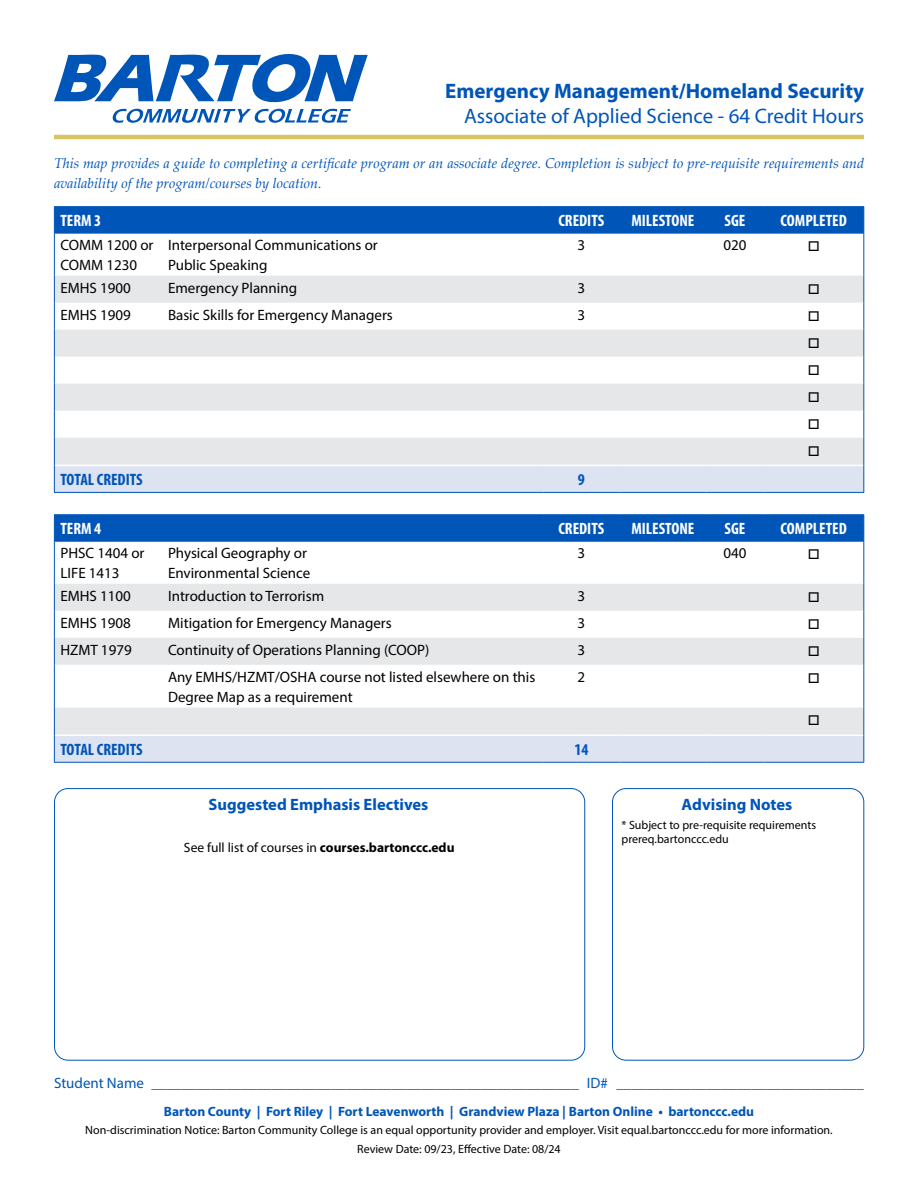
<style>
.page{position:relative;width:918px;height:1188px;background:#fff}
.page>*{position:absolute;margin:0;border:0;box-sizing:border-box;transform-origin:0 0}
.t1{font:21px "Myriad Pro";color:#0055b8}
.t2{font:700 21px "Myriad Pro";color:#0055b8}
.Table-header_row{font:700 condensed 16.5px "Myriad Pro";color:#fff}
.t3{font:700 16.5px "Myriad Pro";color:#0055b8}
.Table-footer{font:700 condensed 16.5px "Myriad Pro";color:#0055b8}
.Table-body{font:15px/19.5px "Myriad Pro";color:#000}
.t4{font:15px "Myriad Pro";color:#0055b8}
.Table-Course_code{font:15px "Myriad Pro";color:#000}
.t5{font:italic 14.25px/19.5px "Palatino Linotype";color:#0055b8}
.t6{font:700 13.5px "Myriad Pro";color:#0055b8}
.t7{font:13.5px "Myriad Pro";color:#000}
.t8{font:12px/14.4px "Myriad Pro";color:#000}
.s1{font-weight:700}
</style>
<div class="page">
<svg style="left:54px;top:54px;width:314px;height:69px"></svg>
<hr style="left:54px;top:135px;width:810px;height:4px;background:#d9c563">
<div style="left:54px;top:788px;width:531px;height:273px;border:1px solid #0055b8;border-radius:14px"></div>
<div style="left:612px;top:788px;width:252px;height:273px;border:1px solid #0055b8;border-radius:14px"></div>
<hr style="left:54px;top:206px;width:108px;height:1px;background:#0055b8">
<hr style="left:162px;top:206px;width:381px;height:1px;background:#0055b8">
<hr style="left:543px;top:206px;width:77px;height:1px;background:#0055b8">
<hr style="left:620px;top:206px;width:86px;height:1px;background:#0055b8">
<hr style="left:706px;top:206px;width:58px;height:1px;background:#0055b8">
<hr style="left:764px;top:206px;width:100px;height:1px;background:#0055b8">
<div style="left:54px;top:207px;width:810px;height:27px;background:#0055b8"></div>
<hr style="left:54px;top:234px;width:1px;height:42px;background:#0055b8">
<hr style="left:863px;top:234px;width:1px;height:42px;background:#0055b8">
<hr style="left:54px;top:492px;width:108px;height:1px;background:#0055b8">
<hr style="left:162px;top:492px;width:381px;height:1px;background:#0055b8">
<hr style="left:543px;top:492px;width:77px;height:1px;background:#0055b8">
<hr style="left:620px;top:492px;width:86px;height:1px;background:#0055b8">
<hr style="left:706px;top:492px;width:58px;height:1px;background:#0055b8">
<hr style="left:764px;top:492px;width:100px;height:1px;background:#0055b8">
<svg style="left:55px;top:584px;width:808px;height:124px"></svg>
<hr style="left:54px;top:514px;width:108px;height:1px;background:#0055b8">
<hr style="left:162px;top:514px;width:381px;height:1px;background:#0055b8">
<hr style="left:543px;top:514px;width:77px;height:1px;background:#0055b8">
<hr style="left:620px;top:514px;width:86px;height:1px;background:#0055b8">
<hr style="left:706px;top:514px;width:58px;height:1px;background:#0055b8">
<hr style="left:764px;top:514px;width:100px;height:1px;background:#0055b8">
<div style="left:54px;top:515px;width:810px;height:27px;background:#0055b8"></div>
<hr style="left:54px;top:542px;width:1px;height:42px;background:#0055b8">
<hr style="left:863px;top:542px;width:1px;height:42px;background:#0055b8">
<svg style="left:54px;top:584px;width:1px;height:81px"></svg>
<svg style="left:863px;top:584px;width:1px;height:81px"></svg>
<hr style="left:54px;top:665px;width:1px;height:43px;background:#0055b8">
<hr style="left:863px;top:665px;width:1px;height:43px;background:#0055b8">
<hr style="left:54px;top:762px;width:108px;height:1px;background:#0055b8">
<hr style="left:162px;top:762px;width:381px;height:1px;background:#0055b8">
<hr style="left:543px;top:762px;width:77px;height:1px;background:#0055b8">
<hr style="left:620px;top:762px;width:86px;height:1px;background:#0055b8">
<hr style="left:706px;top:762px;width:58px;height:1px;background:#0055b8">
<hr style="left:764px;top:762px;width:100px;height:1px;background:#0055b8">
<svg style="left:54px;top:276px;width:810px;height:216px"></svg>
<svg style="left:809px;top:592px;width:10px;height:10px"></svg>
<svg style="left:809px;top:619px;width:10px;height:10px"></svg>
<svg style="left:809px;top:646px;width:10px;height:10px"></svg>
<svg style="left:809px;top:673px;width:10px;height:10px"></svg>
<svg style="left:54px;top:708px;width:810px;height:54px;background:#dee3eb"></svg>
<h1 class="t2" style="left:445px;top:77px;width:420px">Emergency Management/Homeland Security</h1>
<h1 class="t1" style="left:464px;top:103px;width:402px">Associate of Applied Science - 64 Credit Hours</h1>
<p class="t5" style="left:54px;top:153px;width:812px">This map provides a guide to completing a certificate program or an associate degree. Completion is subject to pre-requisite requirements and availability of the program/courses by location.</p>
<p class="Table-header_row" style="left:60px;top:211px;width:42px">TERM 3</p>
<p class="Table-header_row" style="left:558px;top:211px;width:47px">CREDITS</p>
<p class="Table-header_row" style="left:631px;top:211px;width:65px">MILESTONE</p>
<p class="Table-header_row" style="left:725px;top:211px;width:22px">SGE</p>
<p class="Table-header_row" style="left:781px;top:211px;width:68px">COMPLETED</p>
<p class="Table-body" style="left:60px;top:235px;width:95px">COMM 1200 or</p>
<p class="Table-body" style="left:60px;top:255px;width:78px">COMM 1230</p>
<p class="Table-body" style="left:168px;top:235px;width:211px">Interpersonal Communications or</p>
<p class="Table-body" style="left:168px;top:255px;width:101px">Public Speaking</p>
<p class="Table-body" style="left:578px;top:235px;width:9px">3</p>
<p class="Table-body" style="left:723px;top:235px;width:25px">020</p>
<p class="Table-Course_code" style="left:60px;top:279px;width:72px">EMHS 1900</p>
<p class="Table-body" style="left:168px;top:278px;width:131px">Emergency Planning</p>
<p class="Table-body" style="left:578px;top:278px;width:9px">3</p>
<p class="Table-Course_code" style="left:60px;top:306px;width:72px">EMHS 1909</p>
<p class="Table-body" style="left:168px;top:305px;width:226px">Basic Skills for Emergency Managers</p>
<p class="Table-body" style="left:578px;top:305px;width:9px">3</p>
<p class="Table-footer" style="left:60px;top:469px;width:84px">TOTAL CREDITS</p>
<p class="Table-footer" style="left:578px;top:469px;width:9px">9</p>
<p class="Table-header_row" style="left:60px;top:519px;width:42px">TERM 4</p>
<p class="Table-header_row" style="left:558px;top:519px;width:47px">CREDITS</p>
<p class="Table-header_row" style="left:631px;top:519px;width:65px">MILESTONE</p>
<p class="Table-header_row" style="left:725px;top:519px;width:22px">SGE</p>
<p class="Table-header_row" style="left:781px;top:519px;width:68px">COMPLETED</p>
<p class="Table-body" style="left:60px;top:543px;width:86px">PHSC 1404 or</p>
<p class="Table-body" style="left:60px;top:563px;width:61px">LIFE 1413</p>
<p class="Table-body" style="left:168px;top:543px;width:141px">Physical Geography or</p>
<p class="Table-body" style="left:168px;top:563px;width:144px">Environmental Science</p>
<p class="Table-body" style="left:578px;top:543px;width:9px">3</p>
<p class="Table-body" style="left:723px;top:543px;width:25px">040</p>
<p class="Table-Course_code" style="left:60px;top:587px;width:72px">EMHS 1100</p>
<p class="Table-body" style="left:168px;top:586px;width:158px">Introduction to Terrorism</p>
<p class="Table-body" style="left:578px;top:586px;width:9px">3</p>
<p class="Table-Course_code" style="left:60px;top:614px;width:72px">EMHS 1908</p>
<p class="Table-body" style="left:168px;top:613px;width:225px">Mitigation for Emergency Managers</p>
<p class="Table-body" style="left:578px;top:613px;width:9px">3</p>
<p class="Table-Course_code" style="left:60px;top:641px;width:73px">HZMT 1979</p>
<p class="Table-body" style="left:168px;top:640px;width:263px">Continuity of Operations Planning (COOP)</p>
<p class="Table-body" style="left:578px;top:640px;width:9px">3</p>
<p class="Table-body" style="left:168px;top:667px;width:369px">Any EMHS/HZMT/OSHA course not listed elsewhere on this<br>Degree Map as a requirement</p>
<p class="Table-body" style="left:578px;top:667px;width:9px">2</p>
<p class="Table-footer" style="left:60px;top:739px;width:84px">TOTAL CREDITS</p>
<p class="Table-footer" style="left:574px;top:739px;width:16px">14</p>
<p class="t3" style="left:209px;top:794px;width:221px">Suggested Emphasis Electives</p>
<p class="t7" style="left:184px;top:839px;width:272px">See full list of courses in <span class="s1">courses.bartonccc.edu</span></p>
<p class="t3" style="left:682px;top:794px;width:112px">Advising Notes</p>
<p class="t8" style="left:622px;top:817px;width:196px">* Subject to pre-requisite requirements prereq.bartonccc.edu</p>
<p class="t4" style="left:54px;top:1074px;width:811px">Student Name _________________________________________________________ ID# _________________________________</p>
<p class="t6" style="left:164px;top:1103px;width:592px">Barton County | Fort Riley | Fort Leavenworth | Grandview Plaza | Barton Online • bartonccc.edu</p>
<p class="t8" style="left:85px;top:1123px;width:749px">Non-discrimination Notice: Barton Community College is an equal opportunity provider and employer. Visit equal.bartonccc.edu for more information.</p>
<p class="t8" style="left:357px;top:1141px;width:205px">Review Date: 09/23, Effective Date: 08/24</p>
</div>
